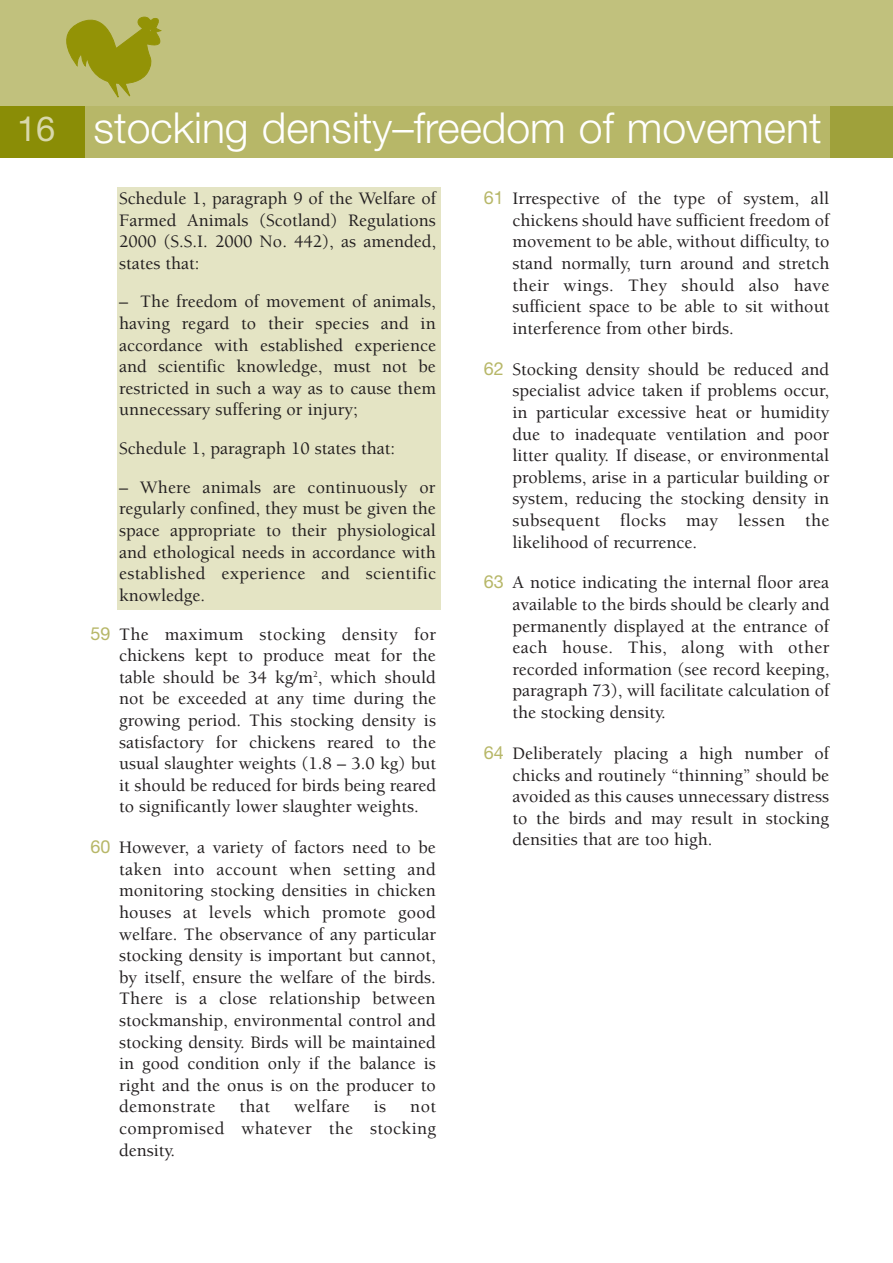
<style>
.page{position:relative;width:893px;height:1263px;background:#fff}
.page>*{position:absolute;margin:0;border:0;box-sizing:border-box;transform-origin:0 0}
.t1{font:300 42.75px "Helvetica Neue";color:#fff}
.t2{font:500 18px/21.6px "Berkeley";color:#231f20;text-align:justify}
.t3{font:500 18px "Berkeley";letter-spacing:.02em;color:#231f20}
.s1{font-weight:400;font-size:34.5px;color:#d8d8ab}
.s2{font-family:"Helvetica Neue";font-weight:400;color:#b7b768}
</style>
<div class="page">
<div style="left:117px;top:187px;width:323px;height:422px;background:#e4e4c4"></div>
<div style="left:0;top:0;width:893px;height:136px;background:#c1c17d"></div>
<div style="left:0;top:106px;width:893px;height:51px;background:#9fa13b"></div>
<div style="left:0;top:106px;width:85px;height:51px;background:#8a8d06"></div>
<div style="left:85px;top:106px;width:744px;height:51px;background:#b7b768"></div>
<svg style="left:66px;top:16px;width:96px;height:81px"></svg>
<h1 class="t1" style="left:17px;top:112px;width:806px"><span class="s1">16</span> stocking density–freedom of movement</h1>
<p class="t2" style="left:119px;top:189px;width:318px">Schedule 1, paragraph 9 of the Welfare of Farmed Animals (Scotland) Regulations 2000 (S.S.I. 2000 No. 442), as amended, states that:</p>
<p class="t2" style="left:119px;top:293px;width:319px">– The freedom of movement of animals, having regard to their species and in accordance with established experience and scientific knowledge, must not be restricted in such a way as to cause them unnecessary suffering or injury;</p>
<p class="t2" style="left:119px;top:439px;width:278px">Schedule 1, paragraph 10 states that:</p>
<p class="t2" style="left:119px;top:478px;width:319px">– Where animals are continuously or regularly confined, they must be given the space appropriate to their physiological and ethological needs in accordance with established experience and scientific knowledge.</p>
<p class="t2" style="left:119px;top:624px;width:319px;text-indent:-29px"><span class="s2">59</span> The maximum stocking density for chickens kept to produce meat for the table should be 34 kg/m<sup>2</sup>, which should not be exceeded at any time during the growing period. This stocking density is satisfactory for chickens reared to the usual slaughter weights (1.8 – 3.0 kg) but it should be reduced for birds being reared to significantly lower slaughter weights.</p>
<p class="t2" style="left:119px;top:838px;width:318px;text-indent:-29px"><span class="s2">60</span> However, a variety of factors need to be taken into account when setting and monitoring stocking densities in chicken houses at levels which promote good welfare. The observance of any particular stocking density is important but cannot, by itself, ensure the welfare of the birds.<br>There is a close relationship between stockmanship, environmental control and stocking density. Birds will be maintained in good condition only if the balance is right and the onus is on the producer to demonstrate</p>
<p class="t2" style="left:240px;top:1097px;width:32px">that</p>
<p class="t3" style="left:294px;top:1100px;width:57px">welfare</p>
<p class="t2" style="left:374px;top:1097px;width:14px">is</p>
<p class="t2" style="left:119px;top:1097px;width:318px;text-indent:291px">not compromised whatever the stocking density.</p>
<p class="t2" style="left:512px;top:189px;width:319px;text-indent:-29px"><span class="s2">61</span> Irrespective of the type of system, all chickens should have sufficient freedom of movement to be able, without difficulty, to stand normally, turn around and stretch their wings. They should also have sufficient space to be able to sit without interference from other birds.</p>
<p class="t2" style="left:512px;top:360px;width:319px;text-indent:-29px"><span class="s2">62</span> Stocking density should be reduced and specialist advice taken if problems occur, in particular excessive heat or humidity due to inadequate ventilation and poor litter quality. If disease, or environmental problems, arise in a particular building or system, reducing the stocking density in subsequent flocks may lessen the likelihood of recurrence.</p>
<p class="t2" style="left:512px;top:573px;width:318px;text-indent:-29px"><span class="s2">63</span> A notice indicating the internal floor area available to the birds should be clearly and permanently displayed at the entrance of each house. This, along with other recorded information (see record keeping, paragraph 73), will facilitate calculation of the stocking density.</p>
<p class="t2" style="left:512px;top:744px;width:318px;text-indent:-29px"><span class="s2">64</span> Deliberately placing a high number of chicks and routinely “thinning” should be avoided as this causes unnecessary distress to the birds and may result in stocking densities that are too high.</p>
</div>
